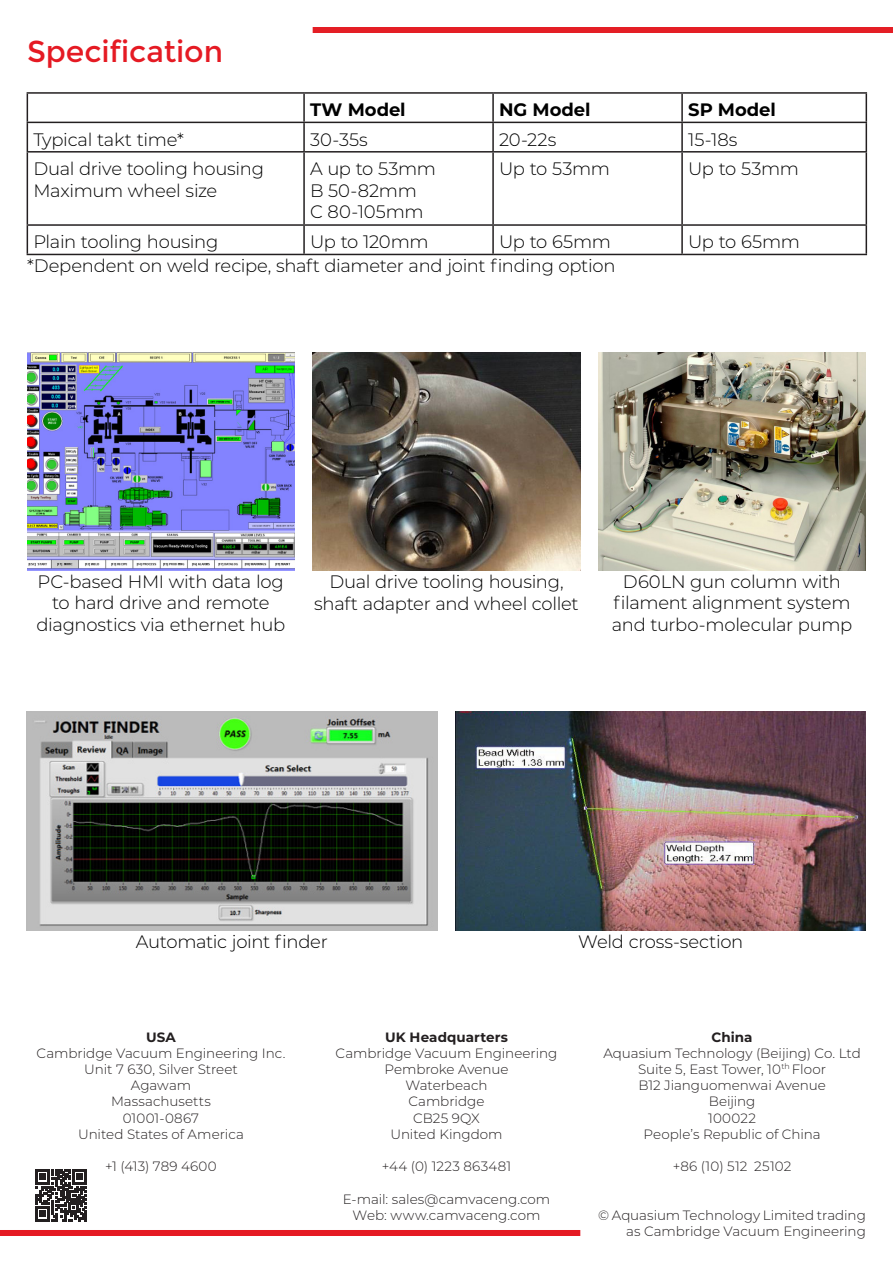
<style>
.page{position:relative;width:893px;height:1263px;background:#fff}
.page>*{position:absolute;margin:0;border:0;box-sizing:border-box;transform-origin:0 0}
.t1{font:30px "Montserrat";letter-spacing:-.005em;color:#e51a23}
.t2{font:300 18px/21.6px "Montserrat";letter-spacing:-.015em;color:#000;text-align:center}
.t3{font:700 18px "Montserrat";color:#000}
.t4{font:300 13.5px/16.2px "Montserrat";color:#231f20;text-align:center}
.t5{font:700 13.5px "Montserrat";letter-spacing:.005em;color:#231f20}
.t6{font:300 13.5px "Montserrat";letter-spacing:.025em;color:#231f20}
</style>
<div class="page">
<img style="left:598px;top:353px;width:268px;height:218px">
<img style="left:313px;top:353px;width:267px;height:218px">
<img style="left:27px;top:353px;width:268px;height:218px">
<img style="left:26px;top:712px;width:411px;height:218px">
<img style="left:455px;top:712px;width:411px;height:218px">
<hr style="left:27px;top:92px;width:277px;height:2px;background:#231f20">
<hr style="left:304px;top:92px;width:189px;height:2px;background:#231f20">
<hr style="left:303px;top:94px;width:2px;height:28px;background:#231f20">
<hr style="left:493px;top:92px;width:189px;height:2px;background:#231f20">
<hr style="left:492px;top:94px;width:2px;height:28px;background:#231f20">
<hr style="left:682px;top:92px;width:185px;height:2px;background:#231f20">
<hr style="left:681px;top:94px;width:2px;height:28px;background:#231f20">
<hr style="left:27px;top:122px;width:277px;height:1px;background:#231f20">
<svg style="left:27px;top:94px;width:1px;height:57px"></svg>
<hr style="left:304px;top:122px;width:189px;height:1px;background:#231f20">
<hr style="left:303px;top:123px;width:2px;height:28px;background:#231f20">
<hr style="left:493px;top:122px;width:189px;height:1px;background:#231f20">
<hr style="left:492px;top:123px;width:2px;height:28px;background:#231f20">
<hr style="left:682px;top:122px;width:185px;height:1px;background:#231f20">
<hr style="left:681px;top:123px;width:2px;height:28px;background:#231f20">
<svg style="left:866px;top:94px;width:1px;height:57px"></svg>
<hr style="left:27px;top:151px;width:277px;height:2px;background:#231f20">
<hr style="left:27px;top:153px;width:1px;height:71px;background:#231f20">
<hr style="left:304px;top:151px;width:189px;height:2px;background:#231f20">
<hr style="left:303px;top:153px;width:2px;height:71px;background:#231f20">
<hr style="left:493px;top:151px;width:189px;height:2px;background:#231f20">
<hr style="left:492px;top:153px;width:2px;height:71px;background:#231f20">
<hr style="left:682px;top:151px;width:185px;height:2px;background:#231f20">
<hr style="left:681px;top:153px;width:2px;height:71px;background:#231f20">
<hr style="left:866px;top:153px;width:1px;height:71px;background:#231f20">
<hr style="left:27px;top:224px;width:277px;height:2px;background:#231f20">
<svg style="left:27px;top:226px;width:1px;height:28px"></svg>
<hr style="left:304px;top:224px;width:189px;height:2px;background:#231f20">
<hr style="left:303px;top:226px;width:2px;height:28px;background:#231f20">
<hr style="left:493px;top:224px;width:189px;height:2px;background:#231f20">
<hr style="left:492px;top:226px;width:2px;height:28px;background:#231f20">
<hr style="left:682px;top:224px;width:185px;height:2px;background:#231f20">
<hr style="left:681px;top:226px;width:2px;height:28px;background:#231f20">
<svg style="left:866px;top:226px;width:1px;height:28px"></svg>
<hr style="left:27px;top:254px;width:277px;height:1px;background:#231f20">
<hr style="left:304px;top:254px;width:189px;height:1px;background:#231f20">
<hr style="left:493px;top:254px;width:189px;height:1px;background:#231f20">
<hr style="left:682px;top:254px;width:185px;height:1px;background:#231f20">
<div style="left:313px;top:27px;width:580px;height:6px;background:#e41e25"></div>
<div style="left:0;top:1230px;width:580px;height:6px;background:#e51a23"></div>
<svg style="left:35px;top:1170px;width:52px;height:51px"></svg>
<h1 class="t1" style="left:27px;top:34px;width:198px">Specification</h1>
<h2 class="t3" style="left:310px;top:97px;width:97px">TW Model</h2>
<h2 class="t3" style="left:499px;top:97px;width:93px">NG Model</h2>
<h2 class="t3" style="left:688px;top:97px;width:89px">SP Model</h2>
<h2 class="t2" style="left:33px;top:128px;width:152px">Typical takt time*</h2>
<h2 class="t2" style="left:310px;top:128px;width:59px">30-35s</h2>
<h2 class="t2" style="left:499px;top:128px;width:59px">20-22s</h2>
<h2 class="t2" style="left:688px;top:128px;width:51px">15-18s</h2>
<h2 class="t2" style="left:33px;top:157px;width:232px;text-align:left">Dual drive tooling housing<br>Maximum wheel size</h2>
<h2 class="t2" style="left:310px;top:157px;width:128px;text-align:left">A up to 53mm<br>B 50-82mm<br>C 80-105mm</h2>
<h2 class="t2" style="left:499px;top:157px;width:112px">Up to 53mm</h2>
<h2 class="t2" style="left:688px;top:157px;width:112px">Up to 53mm</h2>
<h2 class="t2" style="left:33px;top:231px;width:186px">Plain tooling housing</h2>
<h2 class="t2" style="left:310px;top:231px;width:120px">Up to 120mm</h2>
<h2 class="t2" style="left:499px;top:231px;width:113px">Up to 65mm</h2>
<h2 class="t2" style="left:688px;top:231px;width:113px">Up to 65mm</h2>
<h2 class="t2" style="left:27px;top:254px;width:590px">*Dependent on weld recipe, shaft diameter and joint finding option</h2>
<h2 class="t2" style="left:36px;top:570px;width:250px">PC-based HMI with data log to hard drive and remote diagnostics via ethernet hub</h2>
<h2 class="t2" style="left:314px;top:570px;width:266px">Dual drive tooling housing, shaft adapter and wheel collet</h2>
<h2 class="t2" style="left:612px;top:570px;width:242px">D60LN gun column with filament alignment system and turbo-molecular pump</h2>
<h2 class="t2" style="left:136px;top:930px;width:194px">Automatic joint finder</h2>
<h2 class="t2" style="left:578px;top:930px;width:167px">Weld cross-section</h2>
<p class="t5" style="left:146px;top:1027px;width:31px">USA</p>
<p class="t4" style="left:37px;top:1044px;width:250px">Cambridge Vacuum Engineering Inc.<br>Unit 7 630, Silver Street<br>Agawam<br>Massachusetts<br>01001-0867<br>United States of America</p>
<p class="t4" style="left:105px;top:1158px;width:113px">+1 (413) 789 4600</p>
<p class="t5" style="left:385px;top:1027px;width:125px">UK Headquarters</p>
<p class="t4" style="left:336px;top:1044px;width:223px">Cambridge Vacuum Engineering<br>Pembroke Avenue<br>Waterbeach<br>Cambridge<br>CB25 9QX<br>United Kingdom</p>
<p class="t6" style="left:382px;top:1157px;width:131px">+44 (0) 1223 863481</p>
<p class="t4" style="left:343px;top:1190px;width:209px">E-mail: sales@camvaceng.com<br>Web: www.camvaceng.com</p>
<p class="t5" style="left:712px;top:1027px;width:43px">China</p>
<p class="t4" style="left:603px;top:1044px;width:259px">Aquasium Technology (Beijing) Co. Ltd<br>Suite 5, East Tower, 10<sup>th</sup> Floor<br>B12 Jianguomenwai Avenue<br>Beijing<br>100022<br>People’s Republic of China</p>
<p class="t4" style="left:673px;top:1158px;width:120px">+86 (10) 512 25102</p>
<p class="t4" style="left:598px;top:1206px;width:269px;text-align:right">© Aquasium Technology Limited trading as Cambridge Vacuum Engineering</p>
</div>
